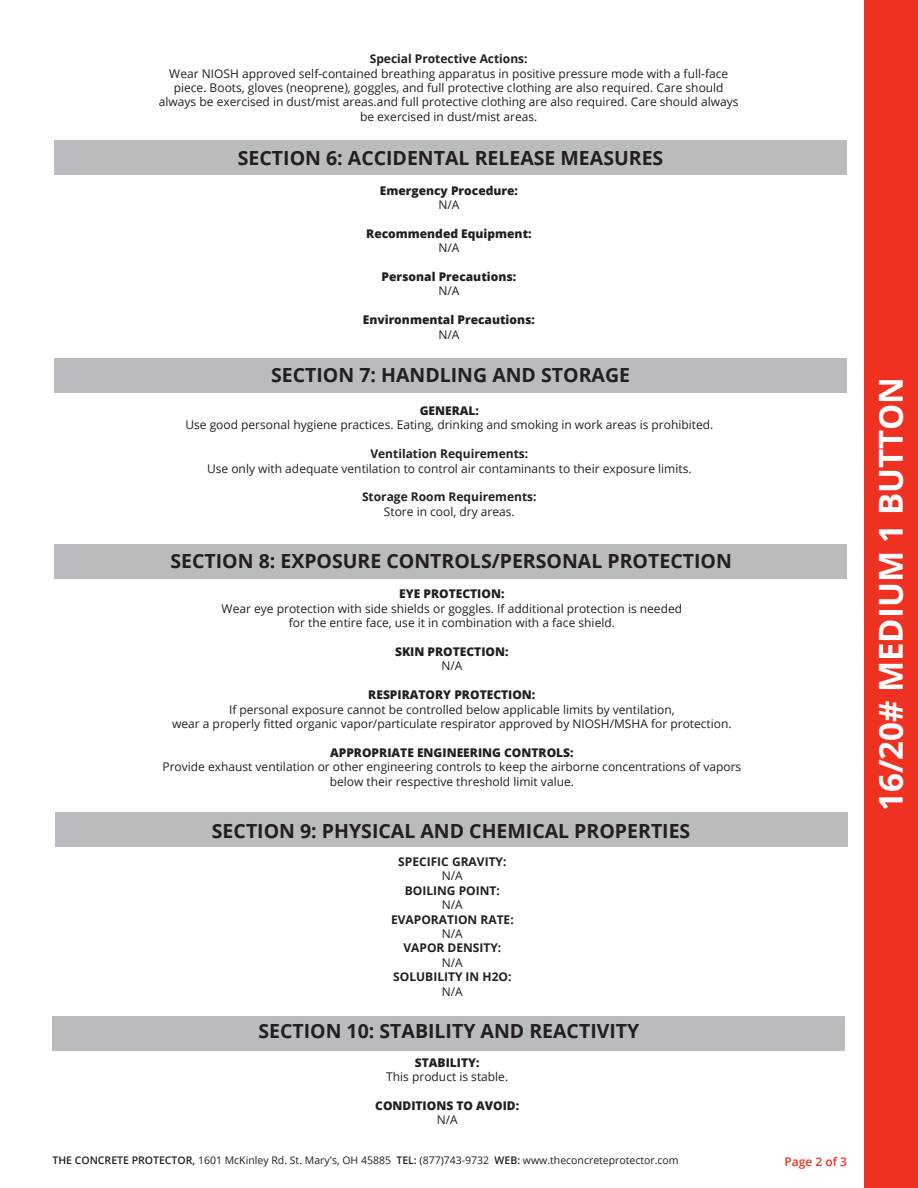
<style>
.page{position:relative;width:918px;height:1188px;background:#fff}
.page>*{position:absolute;margin:0;border:0;box-sizing:border-box;transform-origin:0 0}
.t1{font:700 33px "Open Sans";color:#fff}
.t2{font:700 19.5px "Open Sans";color:#231f20}
.t3{font:12px/14.4px "Open Sans";color:#231f20;text-align:center}
.t4{font:800 12px "Open Sans";color:#231f20}
.t5{font:700 12px "Open Sans";color:#231f20}
.t6{font:600 12px "Open Sans";color:#ef3122}
.t7{font:10.5px "Open Sans";color:#231f20}
.s1{font-weight:600}
</style>
<div class="page">
<div style="left:864px;top:0;width:54px;height:1188px;background:#ef3122"></div>
<div style="left:54px;top:141px;width:792px;height:34px;background:#babbbe"></div>
<div style="left:55px;top:358px;width:792px;height:35px;background:#babbbe"></div>
<div style="left:55px;top:544px;width:792px;height:35px;background:#babbbe"></div>
<div style="left:55px;top:813px;width:792px;height:34px;background:#babbbe"></div>
<div style="left:53px;top:1016px;width:792px;height:34px;background:#babbbe"></div>
<p class="t5" style="left:370px;top:50px;width:159px">Special Protective Actions:</p>
<p class="t3" style="left:159px;top:66px;width:581px">Wear NIOSH approved self-contained breathing apparatus in positive pressure mode with a full-face piece. Boots, gloves (neoprene), goggles, and full protective clothing are also required. Care should always be exercised in dust/mist areas.and full protective clothing are also required. Care should always be exercised in dust/mist areas.</p>
<h2 class="t2" style="left:238px;top:144px;width:427px">SECTION 6: ACCIDENTAL RELEASE MEASURES</h2>
<p class="t4" style="left:380px;top:181px;width:140px">Emergency Procedure:</p>
<p class="t3" style="left:438px;top:197px;width:23px">N/A</p>
<p class="t4" style="left:366px;top:224px;width:167px">Recommended Equipment:</p>
<p class="t3" style="left:438px;top:240px;width:23px">N/A</p>
<p class="t4" style="left:382px;top:267px;width:136px">Personal Precautions:</p>
<p class="t3" style="left:438px;top:284px;width:23px">N/A</p>
<p class="t4" style="left:363px;top:311px;width:174px">Environmental Precautions:</p>
<p class="t3" style="left:438px;top:327px;width:23px">N/A</p>
<h2 class="t2" style="left:271px;top:361px;width:360px">SECTION 7: HANDLING AND STORAGE</h2>
<p class="t4" style="left:420px;top:402px;width:61px">GENERAL:</p>
<p class="t3" style="left:185px;top:418px;width:530px">Use good personal hygiene practices. Eating, drinking and smoking in work areas is prohibited.</p>
<p class="t5" style="left:370px;top:445px;width:159px">Ventilation Requirements:</p>
<p class="t3" style="left:207px;top:461px;width:486px">Use only with adequate ventilation to control air contaminants to their exposure limits.</p>
<p class="t5" style="left:362px;top:489px;width:176px">Storage Room Requirements:</p>
<p class="t3" style="left:384px;top:504px;width:132px">Store in cool, dry areas.</p>
<h2 class="t2" style="left:170px;top:547px;width:563px">SECTION 8: EXPOSURE CONTROLS/PERSONAL PROTECTION</h2>
<p class="t4" style="left:399px;top:585px;width:107px">EYE PROTECTION:</p>
<p class="t3" style="left:222px;top:601px;width:462px">Wear eye protection with side shields or goggles. If additional protection is needed for the entire face, use it in combination with a face shield.</p>
<p class="t4" style="left:395px;top:643px;width:115px">SKIN PROTECTION:</p>
<p class="t3" style="left:441px;top:659px;width:23px">N/A</p>
<p class="t4" style="left:368px;top:686px;width:169px">RESPIRATORY PROTECTION:</p>
<p class="t3" style="left:172px;top:702px;width:561px">If personal exposure cannot be controlled below applicable limits by ventilation,<br>wear a properly fitted organic vapor/particulate respirator approved by NIOSH/MSHA for protection.</p>
<p class="t4" style="left:330px;top:743px;width:245px">APPROPRIATE ENGINEERING CONTROLS:</p>
<p class="t3" style="left:162px;top:759px;width:580px">Provide exhaust ventilation or other engineering controls to keep the airborne concentrations of vapors below their respective threshold limit value.</p>
<h2 class="t2" style="left:212px;top:817px;width:480px">SECTION 9: PHYSICAL AND CHEMICAL PROPERTIES</h2>
<p class="t5" style="left:398px;top:853px;width:110px">SPECIFIC GRAVITY:</p>
<p class="t3" style="left:442px;top:869px;width:23px">N/A</p>
<p class="t5" style="left:405px;top:882px;width:97px">BOILING POINT:</p>
<p class="t3" style="left:442px;top:897px;width:23px">N/A</p>
<p class="t5" style="left:391px;top:911px;width:124px">EVAPORATION RATE:</p>
<p class="t3" style="left:442px;top:926px;width:23px">N/A</p>
<p class="t5" style="left:403px;top:940px;width:100px">VAPOR DENSITY:</p>
<p class="t3" style="left:442px;top:955px;width:23px">N/A</p>
<p class="t5" style="left:393px;top:968px;width:120px">SOLUBILITY IN H2O:</p>
<p class="t3" style="left:442px;top:984px;width:23px">N/A</p>
<h2 class="t2" style="left:258px;top:1017px;width:383px">SECTION 10: STABILITY AND REACTIVITY</h2>
<p class="t4" style="left:415px;top:1053px;width:66px">STABILITY:</p>
<p class="t3" style="left:386px;top:1069px;width:124px">This product is stable.</p>
<p class="t4" style="left:375px;top:1096px;width:146px">CONDITIONS TO AVOID:</p>
<p class="t3" style="left:437px;top:1112px;width:23px">N/A</p>
<p class="t7" style="left:52px;top:1153px;width:628px"><span class="s1">THE CONCRETE PROTECTOR,</span> 1601 McKinley Rd. St. Mary's, OH 45885 <span class="s1">TEL:</span> (877)743-9732 <span class="s1">WEB:</span> www.theconcreteprotector.com</p>
<p class="t6" style="left:784px;top:1153px;width:64px">Page 2 of 3</p>
<h1 class="t1" style="left:867px;top:811px;width:436px;rotate:-90deg">16/20# MEDIUM 1 BUTTON</h1>
</div>
